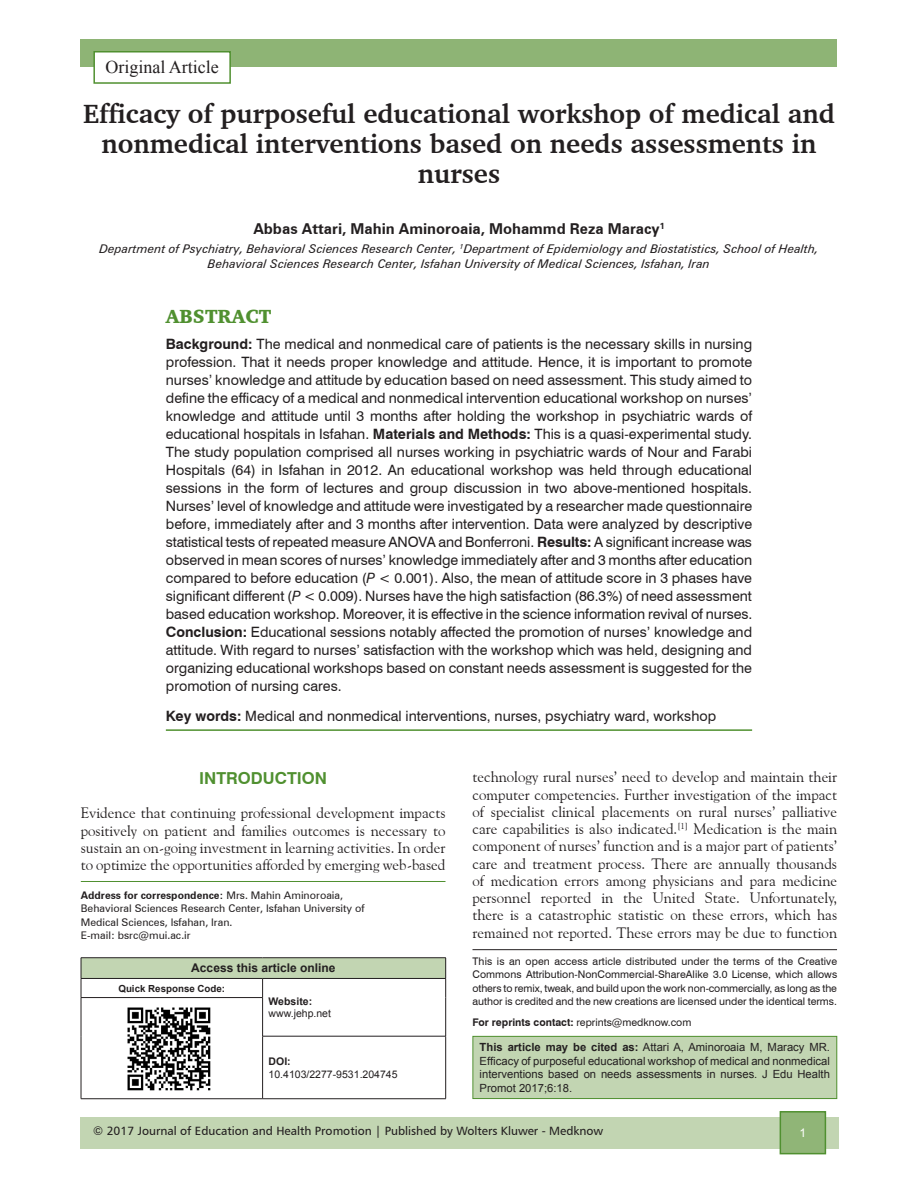
<style>
.page{position:relative;width:918px;height:1188px;background:#fff}
.page>*{position:absolute;margin:0;border:0;box-sizing:border-box;transform-origin:0 0}
.AT{font:700 27px/30px "Charter BT";color:#231f20;text-align:center}
.ABSH{font:900 19.5px "Charter BT";color:#509030}
.AH{font:18px "Times New Roman";color:#231f20}
.t1{font:700 16.5px "Swiss 721 BT";color:#509030}
.TX{font:15px/17.2px "Goudy Old Style BT";color:#231f20;text-align:justify}
.AU{font:700 15px "Zurich BT";color:#231f20}
.ABS{font:14.25px/18px "Swiss 721 BT";color:#231f20;text-align:justify}
.KWD{font:14.25px "Swiss 721 BT";color:#231f20}
.AFF{font:italic 12px/15px "Zurich BT";color:#231f20;text-align:center}
.RRF{font:12px "Humanist 777 BT Roman B";color:#231f20}
.ATAO{font:700 12px "Arial";color:#231f20}
.FOLIO{font:12px "Arial";color:#fff}
.HTC{font:11.25px/13.5px "Arial";color:#231f20;text-align:justify}
.OS{font:10.5px/13.5px "Swiss 721 BT";color:#231f20;text-align:justify}
.ADD{font:10.5px/13.5px "Zurich BT";color:#231f20}
.WEB{font:10.5px/12.6px "Arial";color:#231f20}
.QRC{font:700 9.75px "Arial";color:#231f20}
.s1{font-weight:700}
.s2{font-style:italic}
</style>
<div class="page">
<div style="left:81px;top:39px;width:756px;height:28px;background:#8eb475"></div>
<div style="left:81px;top:1117px;width:758px;height:31px;background:#c2d5b2"></div>
<div style="left:780px;top:1111px;width:46px;height:43px;background:#90b577;border:2px solid #509030"></div>
<hr style="left:166px;top:729px;width:586px;height:2px;background:#509030">
<div style="left:94px;top:52px;width:136px;height:31px;background:#fff"></div>
<div style="left:93px;top:51px;width:138px;height:33px;border:2px solid #509030"></div>
<hr style="left:81px;top:881px;width:365px;height:1px;background:#509030">
<div style="left:81px;top:958px;width:365px;height:20px;background:#c2d5b2"></div>
<hr style="left:81px;top:957px;width:182px;height:1px;background:#231f20">
<hr style="left:263px;top:957px;width:183px;height:1px;background:#231f20">
<hr style="left:81px;top:978px;width:182px;height:1px;background:#231f20">
<svg style="left:81px;top:958px;width:1px;height:39px"></svg>
<hr style="left:263px;top:978px;width:183px;height:1px;background:#231f20">
<svg style="left:445px;top:958px;width:1px;height:40px"></svg>
<hr style="left:445px;top:998px;width:1px;height:38px;background:#231f20">
<hr style="left:81px;top:997px;width:182px;height:1px;background:#231f20">
<hr style="left:81px;top:998px;width:1px;height:38px;background:#231f20">
<hr style="left:81px;top:1036px;width:1px;height:63px;background:#231f20">
<hr style="left:445px;top:1036px;width:1px;height:63px;background:#231f20">
<hr style="left:263px;top:1098px;width:183px;height:1px;background:#231f20">
<svg style="left:262px;top:979px;width:1px;height:18px"></svg>
<hr style="left:262px;top:998px;width:1px;height:38px;background:#231f20">
<hr style="left:262px;top:1036px;width:1px;height:63px;background:#231f20">
<hr style="left:81px;top:1098px;width:182px;height:1px;background:#231f20">
<hr style="left:262px;top:1036px;width:184px;height:1px;background:#231f20">
<img style="left:127px;top:1007px;width:84px;height:84px">
<hr style="left:472px;top:949px;width:365px;height:1px;background:#231f20">
<div style="left:473px;top:1036px;width:364px;height:63px;background:#c2d5b2"></div>
<div style="left:472px;top:1036px;width:365px;height:63px;border:1px solid #509030"></div>
<p class="AH" style="left:105px;top:55px;width:115px">Original Article</p>
<p class="AT" style="left:83px;top:98px;width:753px">Efficacy of purposeful educational workshop of medical and nonmedical interventions based on needs assessments in nurses</p>
<p class="AU" style="left:253px;top:219px;width:413px">Abbas Attari, Mahin Aminoroaia, Mohammd Reza Maracy<sup>1</sup></p>
<p class="AFF" style="left:99px;top:241px;width:721px">Department of Psychiatry, Behavioral Sciences Research Center, <sup>1</sup>Department of Epidemiology and Biostatistics, School of Health,<br>Behavioral Sciences Research Center, Isfahan University of Medical Sciences, Isfahan, Iran</p>
<p class="ABSH" style="left:166px;top:304px;width:107px">ABSTRACT</p>
<p class="ABS" style="left:166px;top:335px;width:588px"><span class="s1">Background:</span> The medical and nonmedical care of patients is the necessary skills in nursing profession. That it needs proper knowledge and attitude. Hence, it is important to promote nurses’ knowledge and attitude by education based on need assessment. This study aimed to define the efficacy of a medical and nonmedical intervention educational workshop on nurses’ knowledge and attitude until 3 months after holding the workshop in psychiatric wards of educational hospitals in Isfahan. <span class="s1">Materials and Methods:</span> This is a quasi‑experimental study.<br>The study population comprised all nurses working in psychiatric wards of Nour and Farabi Hospitals (64) in Isfahan in 2012. An educational workshop was held through educational sessions in the form of lectures and group discussion in two above‑mentioned hospitals.<br>Nurses’ level of knowledge and attitude were investigated by a researcher made questionnaire before, immediately after and 3 months after intervention. Data were analyzed by descriptive statistical tests of repeated measure ANOVA and Bonferroni. <span class="s1">Results:</span> A significant increase was observed in mean scores of nurses’ knowledge immediately after and 3 months after education compared to before education (<span class="s2">P</span> &lt; 0.001). Also, the mean of attitude score in 3 phases have significant different (<span class="s2">P</span> &lt; 0.009). Nurses have the high satisfaction (86.3%) of need assessment based education workshop. Moreover, it is effective in the science information revival of nurses.<br><span class="s1">Conclusion:</span> Educational sessions notably affected the promotion of nurses’ knowledge and attitude. With regard to nurses’ satisfaction with the workshop which was held, designing and organizing educational workshops based on constant needs assessment is suggested for the promotion of nursing cares.</p>
<p class="KWD" style="left:166px;top:707px;width:552px"><span class="s1">Key words:</span> Medical and nonmedical interventions, nurses, psychiatry ward, workshop</p>
<h1 class="t1" style="left:199px;top:768px;width:130px">INTRODUCTION</h1>
<p class="TX" style="left:81px;top:804px;width:366px">Evidence that continuing professional development impacts positively on patient and families outcomes is necessary to sustain an on‑going investment in learning activities. In order to optimize the opportunities afforded by emerging web‑based</p>
<p class="ADD" style="left:81px;top:888px;width:285px"><span class="s1">Address for correspondence:</span> Mrs. Mahin Aminoroaia, Behavioral Sciences Research Center, Isfahan University of Medical Sciences, Isfahan, Iran.<br>E‑mail: bsrc@mui.ac.ir</p>
<p class="ATAO" style="left:191px;top:960px;width:146px">Access this article online</p>
<p class="QRC" style="left:118px;top:982px;width:108px">Quick Response Code:</p>
<p class="WEB" style="left:269px;top:995px;width:64px"><span class="s1">Website: </span>www.jehp.net</p>
<p class="WEB" style="left:269px;top:1055px;width:131px"><span class="s1">DOI:<br></span>10.4103/2277-9531.204745</p>
<p class="TX" style="left:472px;top:768px;width:366px">technology rural nurses’ need to develop and maintain their computer competencies. Further investigation of the impact of specialist clinical placements on rural nurses’ palliative care capabilities is also indicated.<sup>[1]</sup> Medication is the main component of nurses’ function and is a major part of patients’ care and treatment process. There are annually thousands of medication errors among physicians and para medicine personnel reported in the United State. Unfortunately, there is a catastrophic statistic on these errors, which has remained not reported. These errors may be due to function</p>
<p class="OS" style="left:472px;top:954px;width:366px">This is an open access article distributed under the terms of the Creative Commons Attribution‑NonCommercial‑ShareAlike 3.0 License, which allows others to remix, tweak, and build upon the work non‑commercially, as long as the author is credited and the new creations are licensed under the identical terms.</p>
<p class="OS" style="left:472px;top:1015px;width:220px"><span class="s1">For reprints contact:</span> reprints@medknow.com</p>
<p class="HTC" style="left:480px;top:1041px;width:352px"><span class="s1">This article may be cited as:</span> Attari A, Aminoroaia M, Maracy MR.<br>Efficacy of purposeful educational workshop of medical and nonmedical interventions based on needs assessments in nurses. J Edu Health Promot 2017;6:18.</p>
<p class="RRF" style="left:93px;top:1123px;width:512px">© 2017 Journal of Education and Health Promotion | Published by Wolters Kluwer ‑ Medknow</p>
<p class="FOLIO" style="left:800px;top:1125px;width:8px">1</p>
</div>
